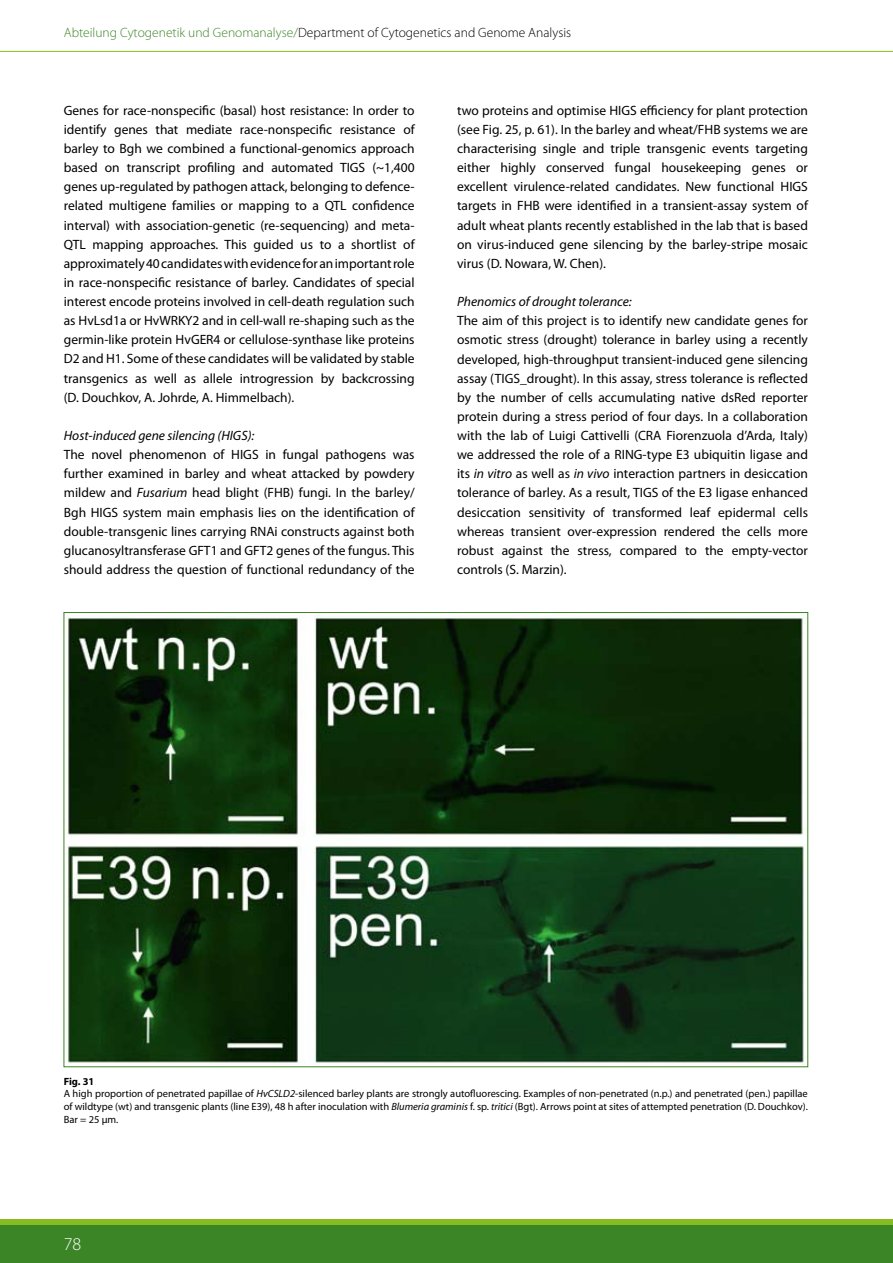
<style>
.page{position:relative;width:893px;height:1263px;background:#fff}
.page>*{position:absolute;margin:0;border:0;box-sizing:border-box;transform-origin:0 0}
.t1{font:300 18px "Myriad Pro";color:#fff}
.t2{font:13.5px/19.2px "Myriad Pro";color:#000;text-align:justify}
.t3{font:300 13.5px "Myriad Pro";color:#000}
.t4{font:italic 13.5px "Myriad Pro";color:#000}
.t5{font:10.5px/12.6px "Myriad Pro";color:#000}
.s1{color:#3c8527}
.s2{font-style:italic}
.s3{font-weight:700}
</style>
<div class="page">
<div style="left:0;top:1222px;width:893px;height:41px;background:#3c8527"></div>
<div style="left:0;top:1219px;width:893px;height:5px;background:#88bd21"></div>
<hr style="left:0;top:51px;width:893px;height:1px;background:#88bd21">
<img style="left:66px;top:614px;width:740px;height:449px">
<p class="t3" style="left:64px;top:24px;width:509px"><span class="s1">Abteilung Cytogenetik und Genomanalyse/</span>Department of Cytogenetics and Genome Analysis</p>
<p class="t2" style="left:64px;top:100px;width:352px">Genes for race-nonspecific (basal) host resistance: I n order to identify genes that mediate race-nonspecific resistance of barley to Bgh we combined a functional-genomics approach based on transcript profiling and automated TIGS (~1,400 genes up-regulated by pathogen attack, belonging to defence&shy;related multigene families or mapping to a QTL confidence interval) with association-genetic (re-sequencing) and meta-QTL mapping approaches. This guided us to a shortlist of approximately 40 candidates with evidence for an important role in race-nonspecific resistance of barley. Candidates of special interest encode proteins involved in cell-death regulation such as HvLsd1a or HvWRKY2 and in cell-wall re-shaping such as the germin-like protein HvGER4 or cellulose-synthase like proteins D2 and H1. Some of these candidates will be validated by stable transgenics as well as allele introgression by backcrossing (D. Douchkov, A. Johrde, A. H immelbach).</p>
<p class="t4" style="left:64px;top:427px;width:192px">Host-induced gene silencing (HIGS):</p>
<p class="t2" style="left:64px;top:445px;width:352px">The novel phenomenon of HIGS in fungal pathogens was further examined in barley and wheat attacked by powdery mildew and <span class="s2">Fusarium</span> head blight (FHB) fungi. I n the barley/ Bgh HIGS system main emphasis lies on the identification of double-transgenic lines carrying RNAi constructs against both glucanosyltransferase GFT1 and GFT2 genes of the fungus. This should address the question of functional redundancy of the</p>
<p class="t2" style="left:457px;top:100px;width:352px">two proteins and optimise HIGS efficiency for plant protection (see Fig. 25, p. 61). I n the barley and wheat/FHB systems we are characterising single and triple transgenic events targeting either highly conserved fungal housekeeping genes or excellent virulence-related candidates. New functional HIGS targets in FHB were identified in a transient-assay system of adult wheat plants recently established in the lab that is based on virus-induced gene silencing by the barley-stripe mosaic virus (D. Nowara, W. Chen).</p>
<p class="t4" style="left:457px;top:293px;width:176px">Phenomics of drought tolerance:</p>
<p class="t2" style="left:457px;top:311px;width:352px">The aim of this project is to identify new candidate genes for osmotic stress (drought) tolerance in barley using a recently developed, high-throughput transient-induced gene silencing assay (TI GS_drought). I n this assay, stress tolerance is reflected by the number of cells accumulating native dsRed reporter protein during a stress period of four days. I n a collaboration with the lab of Luigi Cattivelli (CRA Fiorenzuola d’Arda, Italy) we addressed the role of a RING-type E3 ubiquitin ligase and its <span class="s2">in vitro</span> as well as <span class="s2">in vivo</span> interaction partners in desiccation tolerance of barley. As a result, TIGS of the E3 ligase enhanced desiccation sensitivity of transformed leaf epidermal cells whereas transient over-expression rendered the cells more robust against the stress, compared to the empty-vector controls (S. Marzin).</p>
<p class="t5" style="left:64px;top:1075px;width:746px"><span class="s3">Fig. 31<br></span>A high proportion of penetrated papillae of <span class="s2">HvCSLD2</span>-silenced barley plants are strongly autofluorescing. Examples of non-penetrated (n.p.) and penetrated (pen.) papillae of wildtype (wt) and transgenic plants (line E39), 48 h after inoculation with <span class="s2">Blumeria graminis</span> f. sp. <span class="s2">tritici</span> (Bgt). Arrows point at sites of attempted penetration (D. Douchkov).<br>Bar = 25 µm.</p>
<h1 class="t1" style="left:64px;top:1233px;width:19px">78</h1>
</div>
